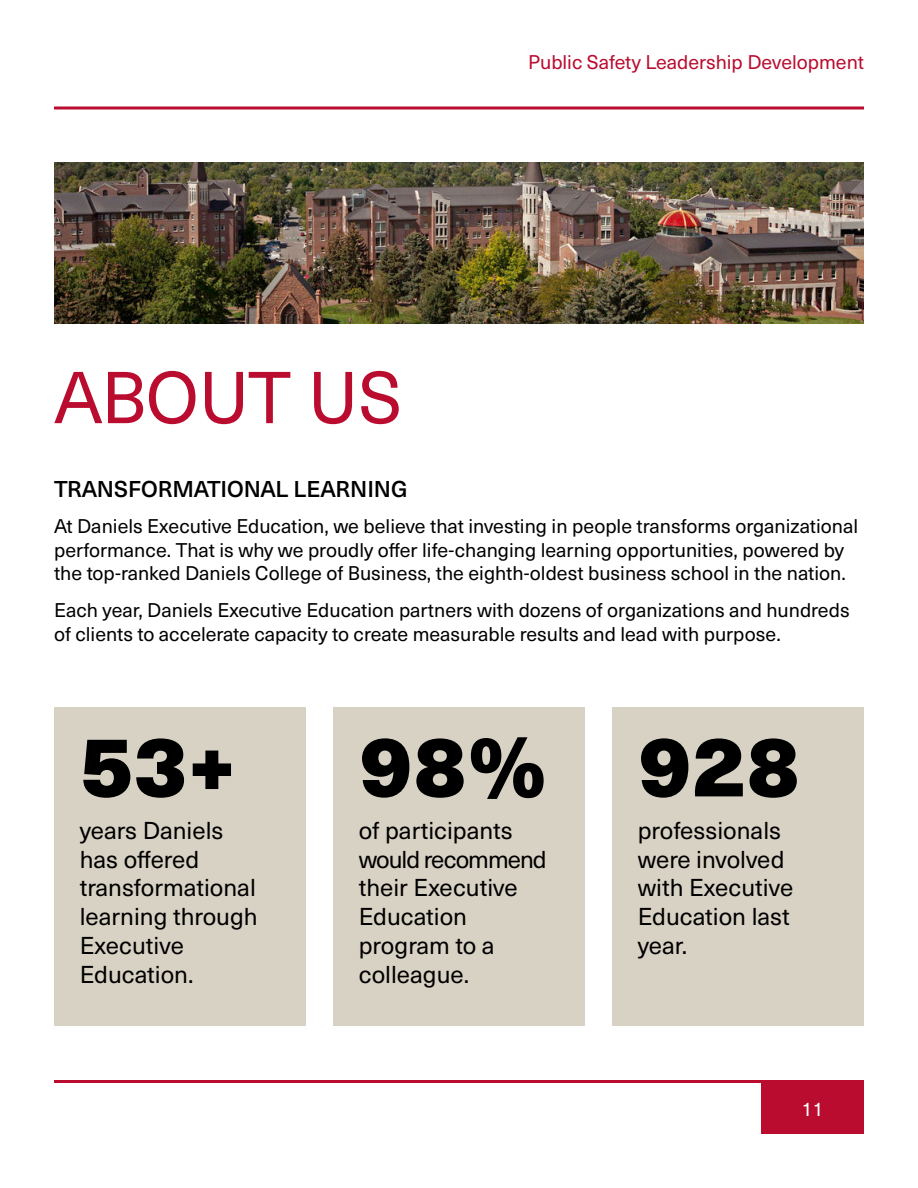
<style>
.page{position:relative;width:918px;height:1188px;background:#fff}
.page>*{position:absolute;margin:0;border:0;box-sizing:border-box;transform-origin:0 0}
.t1{font:900 84px "Neue Haas Unica W1 G";color:#000}
.t2{font:72px "Neue Haas Unica W1 G";letter-spacing:-.005em;color:#ba0c2f}
.t3{font:24px/28.8px "Neue Haas Unica W1 G";color:#000}
.t4{font:500 22.5px "Neue Haas Unica W1 G";color:#000}
.t5{font:19.5px/23.4px "Neue Haas Unica W1 G";color:#000}
.t6{font:19.5px "Neue Haas Unica W1 G";color:#ba0c2f}
.t7{font:19.5px "Neue Haas Unica W1 G";color:#fff}
</style>
<div class="page">
<svg style="left:54px;top:106px;width:810px;height:4px;background:#cb4862"></svg>
<div style="left:612px;top:707px;width:252px;height:318px;background:#d8d2c4"></div>
<hr style="left:54px;top:1080px;width:810px;height:3px;background:#ba0c2f">
<div style="left:761px;top:1083px;width:103px;height:51px;background:#ba0c2f"></div>
<div style="left:54px;top:707px;width:252px;height:318px;background:#d8d2c4"></div>
<div style="left:333px;top:707px;width:252px;height:318px;background:#d8d2c4"></div>
<img style="left:54px;top:163px;width:810px;height:161px">
<p class="t2" style="left:54px;top:344px;width:350px">ABOUT US</p>
<p class="t6" style="left:528px;top:48px;width:337px">Public Safety Leadership Development</p>
<p class="t4" style="left:54px;top:472px;width:355px">TRANSFORMATIONAL LEARNING</p>
<p class="t5" style="left:54px;top:514px;width:806px">At Daniels Executive Education, we believe that investing in people transforms organizational performance. That is why we proudly offer life-changing learning opportunities, powered by the top-ranked Daniels College of Business, the eighth-oldest business school in the nation.</p>
<p class="t5" style="left:54px;top:597px;width:797px">Each year, Daniels Executive Education partners with dozens of organizations and hundreds of clients to accelerate capacity to create measurable results and lead with purpose.</p>
<p class="t1" style="left:80px;top:700px;width:157px">53+</p>
<p class="t3" style="left:80px;top:814px;width:179px">years Daniels has offered transformational learning through<br>Executive<br>Education.</p>
<p class="t1" style="left:359px;top:700px;width:190px">98%</p>
<p class="t3" style="left:359px;top:814px;width:190px">of participants would recommend their Executive<br>Education program to a colleague.</p>
<p class="t1" style="left:638px;top:700px;width:164px">928</p>
<p class="t3" style="left:638px;top:814px;width:157px">professionals were involved with Executive<br>Education last year.</p>
<p class="t7" style="left:802px;top:1095px;width:23px">11</p>
</div>
